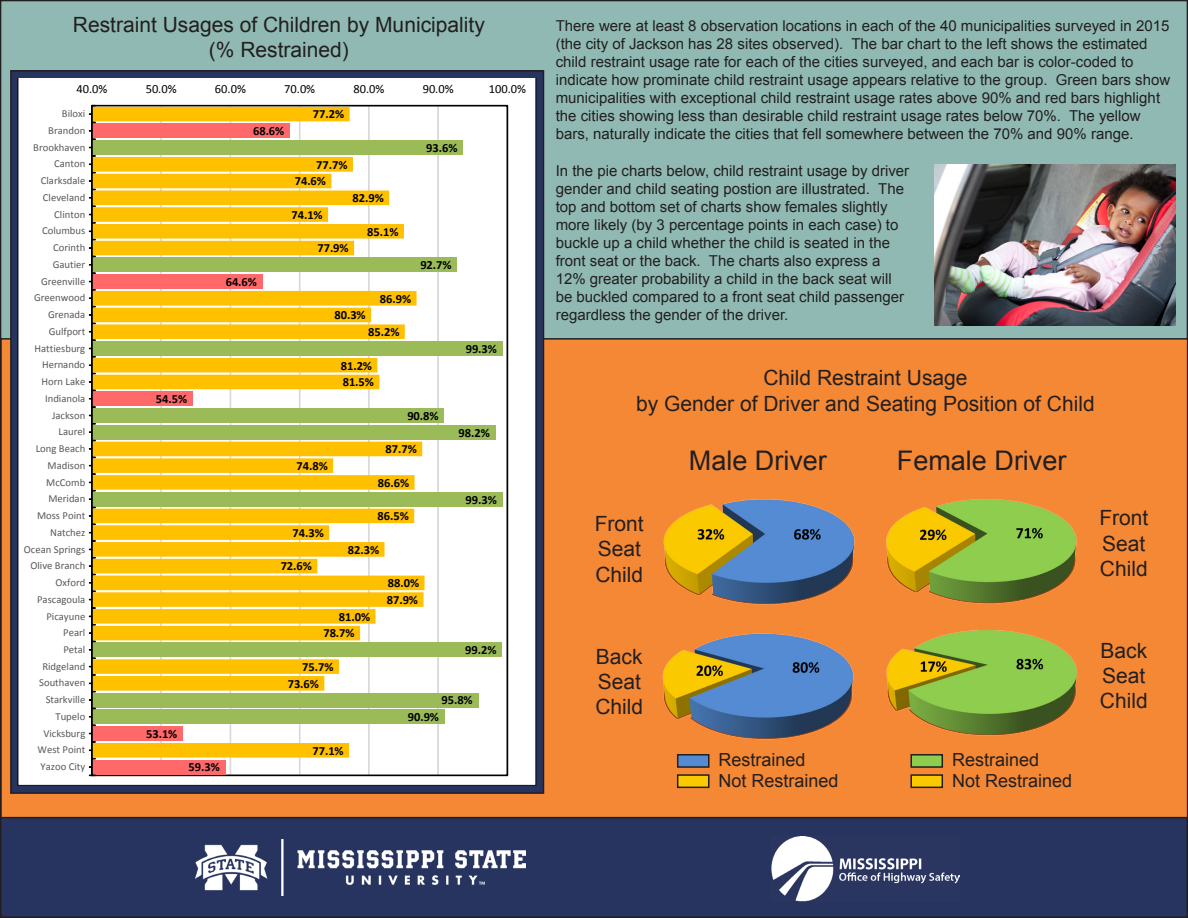
<style>
.page{position:relative;width:1188px;height:918px;background:#fff}
.page>*{position:absolute;margin:0;border:0;box-sizing:border-box;transform-origin:0 0}
.t1{font:27px "Arial";color:#231f20}
.t2{font:21px/25.2px "Arial";color:#231f20}
.t3{font:18px "Arial";color:#231f20}
.t4{font:15px/18px "Arial";color:#231f20}
.t5{font:700 12.45px/16.8px "Calibri";letter-spacing:-.005em;color:#000}
.t6{font:12.45px "Calibri";letter-spacing:-.005em;color:#000}
.t7{font:10.65px/16.8px "Calibri";color:#595959;text-align:right}
</style>
<div class="page">
<div style="left:0;top:340px;width:1188px;height:477px;background:#f58834"></div>
<div style="left:1px;top:1px;width:1186px;height:338px;background:#8fb9b2"></div>
<div style="left:11px;top:71px;width:532px;height:722px;background:#26345f"></div>
<svg style="left:18px;top:78px;width:518px;height:708px;background:#ecda95"></svg>
<div style="left:1px;top:818px;width:1186px;height:99px;background:#26345f"></div>
<div style="left:0;top:817px;width:1188px;height:101px;border:2px solid #231f20"></div>
<img style="left:195px;top:839px;width:331px;height:56px">
<img style="left:650px;top:492px;width:216px;height:121px">
<img style="left:650px;top:624px;width:216px;height:122px">
<img style="left:874px;top:489px;width:215px;height:127px">
<img style="left:874px;top:624px;width:215px;height:122px">
<div style="left:678px;top:755px;width:31px;height:12px;background:#548bd3"></div>
<div style="left:677px;top:754px;width:33px;height:14px;border:2px solid #231f20"></div>
<div style="left:678px;top:775px;width:31px;height:12px;background:#fbc900"></div>
<div style="left:677px;top:774px;width:33px;height:14px;border:2px solid #231f20"></div>
<div style="left:911px;top:755px;width:31px;height:12px;background:#8fcd4e"></div>
<div style="left:910px;top:754px;width:33px;height:14px;border:2px solid #231f20"></div>
<div style="left:911px;top:775px;width:31px;height:12px;background:#fbc900"></div>
<div style="left:910px;top:774px;width:33px;height:14px;border:2px solid #231f20"></div>
<img style="left:935px;top:165px;width:240px;height:160px">
<img style="left:771px;top:836px;width:189px;height:65px">
<p class="t2" style="left:73px;top:12px;width:413px;text-align:center">Restraint Usages of Children by Municipality (% Restrained)</p>
<p class="t6" style="left:76px;top:81px;width:33px">40.0%</p>
<p class="t6" style="left:146px;top:81px;width:33px">50.0%</p>
<p class="t6" style="left:215px;top:81px;width:33px">60.0%</p>
<p class="t6" style="left:284px;top:81px;width:33px">70.0%</p>
<p class="t6" style="left:353px;top:81px;width:33px">80.0%</p>
<p class="t6" style="left:423px;top:81px;width:33px">90.0%</p>
<p class="t6" style="left:489px;top:81px;width:39px">100.0%</p>
<p class="t7" style="left:24px;top:105px;width:63px">Biloxi<br>Brandon<br>Brookhaven<br>Canton<br>Clarksdale<br>Cleveland<br>Clinton<br>Columbus<br>Corinth<br>Gautier<br>Greenville<br>Greenwood<br>Grenada<br>Gulfport<br>Hattiesburg<br>Hernando<br>Horn Lake<br>Indianola<br>Jackson<br>Laurel<br>Long Beach<br>Madison<br>McComb<br>Meridan<br>Moss Point<br>Natchez<br>Ocean Springs<br>Olive Branch<br>Oxford<br>Pascagoula<br>Picayune<br>Pearl<br>Petal<br>Ridgeland<br>Southaven<br>Starkville<br>Tupelo<br>Vicksburg<br>West Point<br>Yazoo City</p>
<p class="t5" style="left:313px;top:106px;width:33px">77.2%</p>
<p class="t5" style="left:253px;top:123px;width:33px">68.6%</p>
<p class="t5" style="left:426px;top:139px;width:33px">93.6%</p>
<p class="t5" style="left:295px;top:156px;width:54px;text-indent:22px">77.7%<br>74.6%</p>
<p class="t5" style="left:353px;top:190px;width:33px">82.9%</p>
<p class="t5" style="left:291px;top:206px;width:33px">74.1%</p>
<p class="t5" style="left:367px;top:223px;width:33px">85.1%</p>
<p class="t5" style="left:317px;top:240px;width:33px">77.9%</p>
<p class="t5" style="left:420px;top:257px;width:33px">92.7%</p>
<p class="t5" style="left:226px;top:273px;width:33px">64.6%</p>
<p class="t5" style="left:380px;top:290px;width:33px">86.9%</p>
<p class="t5" style="left:334px;top:307px;width:33px">80.3%</p>
<p class="t5" style="left:368px;top:324px;width:33px">85.2%</p>
<p class="t5" style="left:466px;top:340px;width:33px">99.3%</p>
<p class="t5" style="left:341px;top:357px;width:35px">81.2%<br>81.5%</p>
<p class="t5" style="left:156px;top:390px;width:33px">54.5%</p>
<p class="t5" style="left:407px;top:407px;width:33px">90.8%</p>
<p class="t5" style="left:459px;top:424px;width:33px">98.2%</p>
<p class="t5" style="left:386px;top:441px;width:33px">87.7%</p>
<p class="t5" style="left:297px;top:457px;width:33px">74.8%</p>
<p class="t5" style="left:378px;top:474px;width:33px">86.6%</p>
<p class="t5" style="left:466px;top:491px;width:33px">99.3%</p>
<p class="t5" style="left:378px;top:508px;width:33px">86.5%</p>
<p class="t5" style="left:293px;top:524px;width:33px">74.3%</p>
<p class="t5" style="left:348px;top:541px;width:33px">82.3%</p>
<p class="t5" style="left:281px;top:558px;width:33px">72.6%</p>
<p class="t5" style="left:387px;top:575px;width:34px">88.0%<br>87.9%</p>
<p class="t5" style="left:323px;top:608px;width:48px;text-indent:15px">81.0%<br>78.7%</p>
<p class="t5" style="left:465px;top:642px;width:33px">99.2%</p>
<p class="t5" style="left:288px;top:658px;width:47px;text-indent:15px">75.7%<br>73.6%</p>
<p class="t5" style="left:441px;top:692px;width:33px">95.8%</p>
<p class="t5" style="left:408px;top:709px;width:33px">90.9%</p>
<p class="t5" style="left:146px;top:725px;width:33px">53.1%</p>
<p class="t5" style="left:312px;top:742px;width:33px">77.1%</p>
<p class="t5" style="left:189px;top:759px;width:33px">59.3%</p>
<p class="t4" style="left:556px;top:17px;width:616px">There were at least 8 observation locations in each of the 40 municipalities surveyed in 2015 (the city of Jackson has 28 sites observed). The bar chart to the left shows the estimated child restraint usage rate for each of the cities surveyed, and each bar is color-coded to indicate how prominate child restraint usage appears relative to the group. Green bars show municipalities with exceptional child restraint usage rates above 90% and red bars highlight the cities showing less than desirable child restraint usage rates below 70%. The yellow bars, naturally indicate the cities that fell somewhere between the 70% and 90% range.</p>
<p class="t4" style="left:556px;top:162px;width:355px">In the pie charts below, child restraint usage by driver gender and child seating postion are illustrated. The top and bottom set of charts show females slightly more likely (by 3 percentage points in each case) to buckle up a child whether the child is seated in the front seat or the back. The charts also express a 12% greater probability a child in the back seat will be buckled compared to a front seat child passenger regardless the gender of the driver.</p>
<p class="t2" style="left:763px;top:366px;width:206px">Child Restraint Usage</p>
<p class="t2" style="left:636px;top:391px;width:460px">by Gender of Driver and Seating Position of Child</p>
<p class="t1" style="left:689px;top:443px;width:139px">Male Driver</p>
<p class="t1" style="left:897px;top:443px;width:171px">Female Driver</p>
<p class="t2" style="left:595px;top:511px;width:51px">Front<br>Seat<br>Child</p>
<p class="t2" style="left:595px;top:644px;width:49px;text-align:justify">Back Seat Child</p>
<p class="t3" style="left:719px;top:748px;width:89px">Restrained</p>
<p class="t3" style="left:719px;top:769px;width:122px">Not Restrained</p>
<p class="t3" style="left:952px;top:748px;width:89px">Restrained</p>
<p class="t3" style="left:952px;top:769px;width:122px">Not Restrained</p>
<p class="t2" style="left:1099px;top:506px;width:51px">Front<br>Seat<br>Child</p>
<p class="t2" style="left:1100px;top:638px;width:49px;text-align:justify">Back Seat Child</p>
</div>
